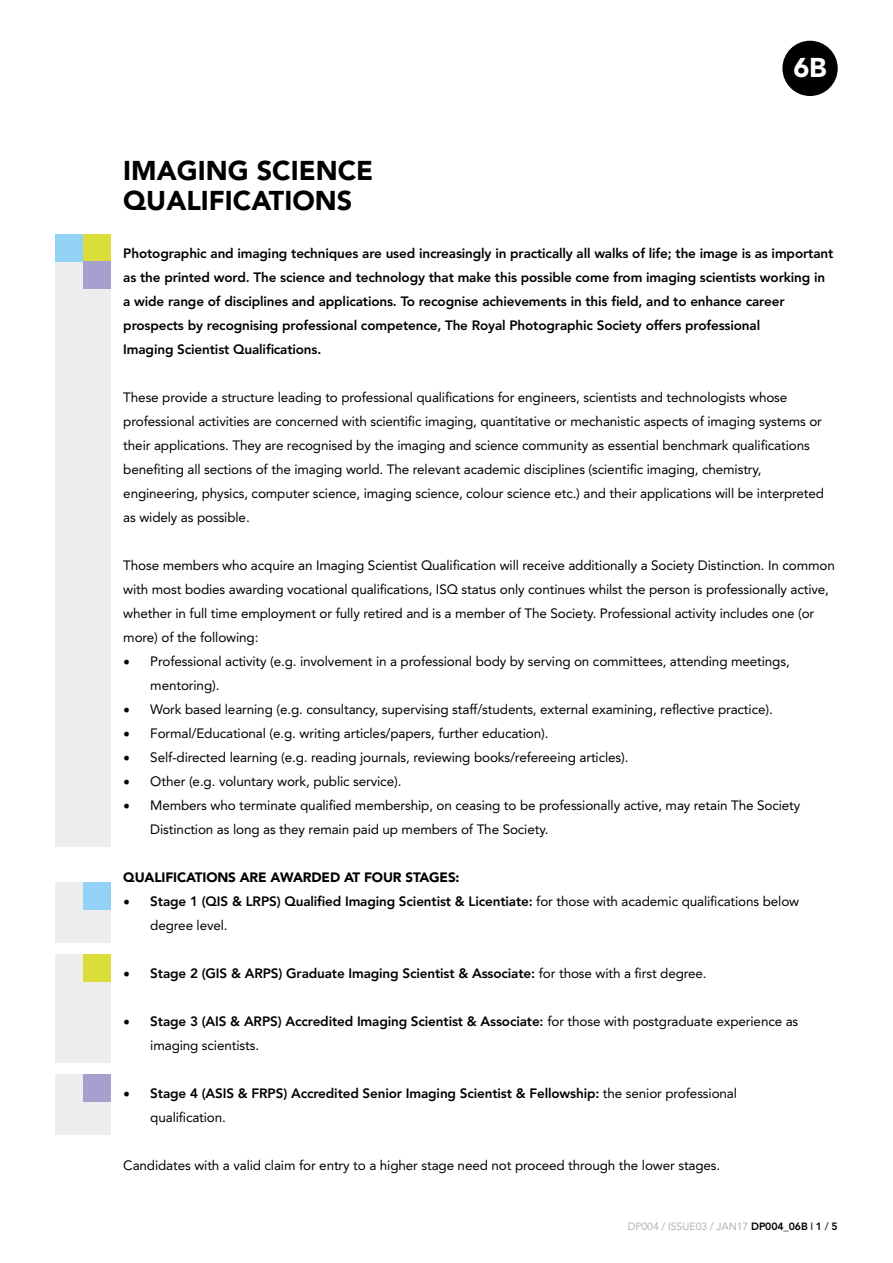
<style>
.page{position:relative;width:893px;height:1263px;background:#fff}
.page>*{position:absolute;margin:0;border:0;box-sizing:border-box;transform-origin:0 0}
.t1{font:900 27px/30px "Avenir LT Std";color:#000}
.t2{font:900 27px "Avenir LT Std";color:#fff}
.t3{font:13.5px/24px "Avenir LT Std";letter-spacing:-.01em;color:#000}
.t4{font:800 13.5px/24px "Avenir LT Std";letter-spacing:-.01em;color:#000}
.t5{font:900 13.5px "Avenir LT Std";letter-spacing:-.01em;color:#000}
.t6{font:10.5px "Avenir LT Std";letter-spacing:-.01em;color:#b3b2b2}
.s1{font-family:"Minion Pro";font-size:18px}
.s2{font-family:"Minion Pro";font-weight:400;font-size:18px}
.s3{font-weight:400}
.s4{font-weight:800}
.s5{font-weight:800;color:#000}
.s6{color:#000}
</style>
<div class="page">
<div style="left:782px;top:41px;width:56px;height:55px;background:#000;border-radius:50%"></div>
<div style="left:55px;top:234px;width:56px;height:612px;background:#ededed"></div>
<div style="left:83px;top:234px;width:28px;height:28px;background:#dbdd3b"></div>
<div style="left:55px;top:234px;width:28px;height:28px;background:#92d2f4"></div>
<div style="left:83px;top:262px;width:28px;height:27px;background:#a6a0cf"></div>
<div style="left:55px;top:882px;width:56px;height:60px;background:#ededed"></div>
<div style="left:83px;top:882px;width:28px;height:28px;background:#92d2f4"></div>
<div style="left:55px;top:954px;width:56px;height:108px;background:#ededed"></div>
<div style="left:83px;top:954px;width:28px;height:28px;background:#dbdd3b"></div>
<div style="left:55px;top:1074px;width:56px;height:60px;background:#ededed"></div>
<div style="left:83px;top:1074px;width:28px;height:28px;background:#a6a0cf"></div>
<h1 class="t2" style="left:793px;top:52px;width:35px">6B</h1>
<h1 class="t1" style="left:123px;top:156px;width:251px">IMAGING SCIENCE<br>QUALIFICATIONS</h1>
<p class="t4" style="left:123px;top:241px;width:711px">Photographic and imaging techniques are used increasingly in practically all walks of life; the image is as important as the printed word. The science and technology that make this possible come from imaging scientists working in a wide range of disciplines and applications. To recognise achievements in this field, and to enhance career prospects by recognising professional competence, The Royal Photographic Society offers professional<br>Imaging Scientist Qualifications.</p>
<p class="t3" style="left:123px;top:385px;width:702px">These provide a structure leading to professional qualifications for engineers, scientists and technologists whose professional activities are concerned with scientific imaging, quantitative or mechanistic aspects of imaging systems or their applications. They are recognised by the imaging and science community as essential benchmark qualifications benefiting all sections of the imaging world. The relevant academic disciplines (scientific imaging, chemistry, engineering, physics, computer science, imaging science, colour science etc.) and their applications will be interpreted as widely as possible.</p>
<p class="t3" style="left:123px;top:553px;width:713px">Those members who acquire an Imaging Scientist Qualification will receive additionally a Society Distinction. In common with most bodies awarding vocational qualifications, ISQ status only continues whilst the person is professionally active, whether in full time employment or fully retired and is a member of The Society. Professional activity includes one (or more) of the following:</p>
<p class="t3" style="left:150px;top:649px;width:641px;text-indent:-27px"><span class="s1">•</span> Professional activity (e.g. involvement in a professional body by serving on committees, attending meetings, mentoring).</p>
<p class="t3" style="left:123px;top:697px;width:651px"><span class="s1">•</span> Work based learning (e.g. consultancy, supervising staff/students, external examining, reflective practice).</p>
<p class="t3" style="left:123px;top:721px;width:427px"><span class="s1">•</span> Formal/Educational (e.g. writing articles/papers, further education).</p>
<p class="t3" style="left:123px;top:745px;width:507px"><span class="s1">•</span> Self-directed learning (e.g. reading journals, reviewing books/refereeing articles).</p>
<p class="t3" style="left:123px;top:769px;width:280px"><span class="s1">•</span> Other (e.g. voluntary work, public service).</p>
<p class="t3" style="left:150px;top:793px;width:652px;text-indent:-27px"><span class="s1">•</span> Members who terminate qualified membership, on ceasing to be professionally active, may retain The Society<br>Distinction as long as they remain paid up members of The Society.</p>
<p class="t5" style="left:123px;top:869px;width:338px">QUALIFICATIONS ARE AWARDED AT FOUR STAGES:</p>
<p class="t4" style="left:150px;top:889px;width:650px;text-indent:-27px"><span class="s2">•</span> Stage 1 (QIS &amp; LRPS) Qualified Imaging Scientist &amp; Licentiate: <span class="s3">for those with academic qualifications below degree level.</span></p>
<p class="t4" style="left:123px;top:961px;width:585px"><span class="s2">•</span> Stage 2 (GIS &amp; ARPS) Graduate Imaging Scientist &amp; Associate: <span class="s3">for those with a first degree.</span></p>
<p class="t3" style="left:150px;top:1009px;width:650px;text-indent:-27px"><span class="s1">•</span> <span class="s4">Stage 3 (AIS &amp; ARPS) Accredited Imaging Scientist &amp; Associate:</span> for those with postgraduate experience as imaging scientists.</p>
<p class="t4" style="left:150px;top:1081px;width:588px;text-indent:-27px"><span class="s2">•</span> Stage 4 (ASIS &amp; FRPS) Accredited Senior Imaging Scientist &amp; Fellowship: <span class="s3">the senior professional qualification.</span></p>
<p class="t3" style="left:123px;top:1153px;width:598px">Candidates with a valid claim for entry to a higher stage need not proceed through the lower stages.</p>
<p class="t6" style="left:628px;top:1220px;width:211px">DP004 / ISSUE03 / JAN17 <span class="s5">DP004_06B</span> <span class="s6">I</span> <span class="s5">1</span> <span class="s6">/</span> <span class="s5">5</span></p>
</div>
